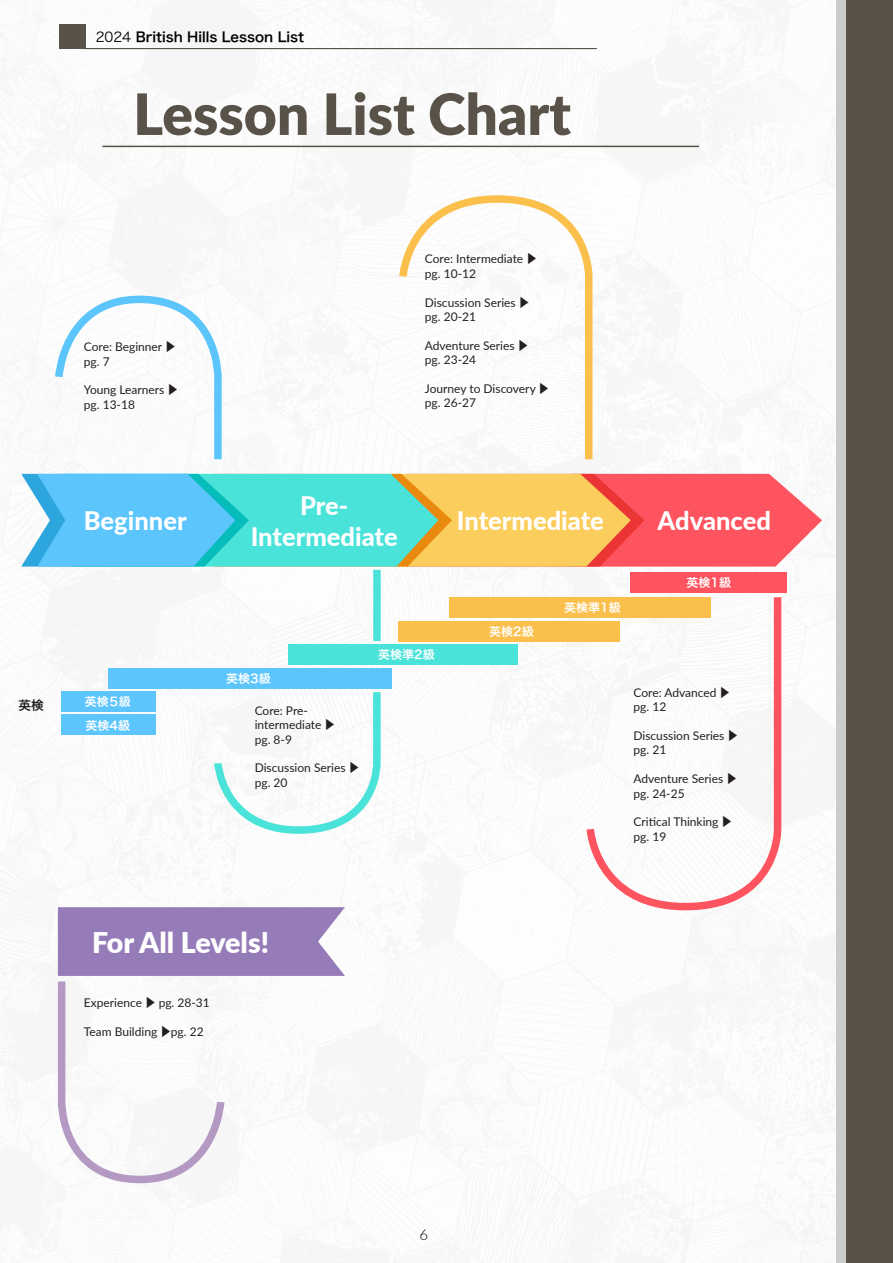
<style>
.page{position:relative;width:893px;height:1263px;background:#fff}
.page>*{position:absolute;margin:0;border:0;box-sizing:border-box;transform-origin:0 0}
.Section_Header{font:900 57px "Lato";color:#585248}
.Title_Header{font:900 28.5px "Lato";color:#fff}
.t1{font:800 25.5px "Lato";color:#fff}
.t2{font:300 15px "Lato";color:#000}
.t3{font:13.5px "Hira Kaku Pro N W6";color:#000}
.t4{font:12.75px "Hira Kaku Pro N W6";color:#231f20}
.Paragraph_Style_1{font:12px "Lato";color:#231f20}
.Japanese_Sub_Text_White_Bold{font:12px "Hira Kaku Pro N W6";color:#fff}
.s1{font-family:"Hira Kaku Pro N W3"}
</style>
<div class="page">
<hr style="left:85px;top:48px;width:512px;height:1px;background:#585248">
<div style="left:845px;top:0;width:48px;height:1263px;background:#585248"></div>
<div style="left:61px;top:25px;width:24px;height:24px;background:#585248"></div>
<div style="left:59px;top:25px;width:25px;height:24px;background:#585248"></div>
<hr style="left:102px;top:146px;width:597px;height:1px;background:#585248">
<svg style="left:21px;top:474px;width:801px;height:93px;background:#a9b3a4"></svg>
<svg style="left:55px;top:295px;width:167px;height:165px"></svg>
<svg style="left:399px;top:195px;width:194px;height:265px"></svg>
<svg style="left:583px;top:590px;width:203px;height:321px"></svg>
<svg style="left:210px;top:688px;width:175px;height:146px"></svg>
<div style="left:373px;top:570px;width:8px;height:71px;background:#4ae3d9"></div>
<svg style="left:57px;top:907px;width:288px;height:277px"></svg>
<div style="left:836px;top:0;width:10px;height:1263px;background:#cbcbca"></div>
<div style="left:61px;top:691px;width:94px;height:21px;background:#5bc5fc"></div>
<div style="left:61px;top:715px;width:94px;height:20px;background:#5bc5fc"></div>
<div style="left:109px;top:668px;width:283px;height:20px;background:#5bc5fc"></div>
<div style="left:288px;top:644px;width:229px;height:21px;background:#4ae3d9"></div>
<div style="left:398px;top:621px;width:222px;height:20px;background:#fbc04c"></div>
<div style="left:449px;top:597px;width:261px;height:21px;background:#fbc04c"></div>
<div style="left:631px;top:572px;width:156px;height:20px;background:#fe545f"></div>
<p class="t3" style="left:96px;top:25px;width:210px"><span class="s1">2024</span> British Hills Lesson List</p>
<p class="Section_Header" style="left:133px;top:71px;width:439px">Lesson List Chart</p>
<p class="Paragraph_Style_1" style="left:84px;top:338px;width:86px">Core: Beginner <span class="s1">▶︎</span></p>
<p class="Paragraph_Style_1" style="left:84px;top:353px;width:27px">pg. 7</p>
<p class="Paragraph_Style_1" style="left:84px;top:381px;width:88px">Young Learners <span class="s1">▶︎</span></p>
<p class="Paragraph_Style_1" style="left:84px;top:396px;width:53px">pg. 13-18</p>
<p class="t1" style="left:84px;top:502px;width:104px">Beginner</p>
<p class="t4" style="left:19px;top:693px;width:27px">英検</p>
<p class="Japanese_Sub_Text_White_Bold" style="left:85px;top:691px;width:48px">英検５級</p>
<p class="Japanese_Sub_Text_White_Bold" style="left:86px;top:714px;width:46px">英検4級</p>
<p class="Paragraph_Style_1" style="left:425px;top:250px;width:106px">Core: Intermediate <span class="s1">▶︎</span></p>
<p class="Paragraph_Style_1" style="left:425px;top:265px;width:53px">pg. 10-12</p>
<p class="Paragraph_Style_1" style="left:425px;top:294px;width:99px">Discussion Series <span class="s1">▶︎</span></p>
<p class="Paragraph_Style_1" style="left:425px;top:308px;width:53px">pg. 20-21</p>
<p class="Paragraph_Style_1" style="left:425px;top:337px;width:98px">Adventure Series <span class="s1">▶︎</span></p>
<p class="Paragraph_Style_1" style="left:425px;top:351px;width:53px">pg. 23-24</p>
<p class="Paragraph_Style_1" style="left:425px;top:380px;width:118px">Journey to Discovery <span class="s1">▶︎</span></p>
<p class="Paragraph_Style_1" style="left:425px;top:394px;width:53px">pg. 26-27</p>
<p class="t1" style="left:300px;top:487px;width:50px">Pre-</p>
<p class="t1" style="left:251px;top:517px;width:149px">Intermediate</p>
<p class="t1" style="left:457px;top:502px;width:149px">Intermediate</p>
<p class="t1" style="left:658px;top:502px;width:115px">Advanced</p>
<p class="Japanese_Sub_Text_White_Bold" style="left:489px;top:620px;width:46px">英検2級</p>
<p class="Japanese_Sub_Text_White_Bold" style="left:564px;top:597px;width:58px">英検準1級</p>
<p class="Japanese_Sub_Text_White_Bold" style="left:687px;top:572px;width:46px">英検1級</p>
<p class="Japanese_Sub_Text_White_Bold" style="left:226px;top:668px;width:46px">英検3級</p>
<p class="Paragraph_Style_1" style="left:255px;top:702px;width:55px">Core: Pre-</p>
<p class="Paragraph_Style_1" style="left:255px;top:716px;width:75px">intermediate <span class="s1">▶︎</span></p>
<p class="Paragraph_Style_1" style="left:255px;top:731px;width:39px">pg. 8-9</p>
<p class="Paragraph_Style_1" style="left:255px;top:759px;width:99px">Discussion Series <span class="s1">▶︎</span></p>
<p class="Paragraph_Style_1" style="left:255px;top:774px;width:34px">pg. 20</p>
<p class="Japanese_Sub_Text_White_Bold" style="left:378px;top:644px;width:58px">英検準2級</p>
<p class="Paragraph_Style_1" style="left:633px;top:684px;width:99px">Core: Advanced <span class="s1">▶</span></p>
<p class="Paragraph_Style_1" style="left:633px;top:698px;width:34px">pg. 12</p>
<p class="Paragraph_Style_1" style="left:633px;top:727px;width:107px">Discussion Series <span class="s1">▶</span></p>
<p class="Paragraph_Style_1" style="left:633px;top:741px;width:34px">pg. 21</p>
<p class="Paragraph_Style_1" style="left:633px;top:770px;width:106px">Adventure Series <span class="s1">▶</span></p>
<p class="Paragraph_Style_1" style="left:633px;top:785px;width:53px">pg. 24-25</p>
<p class="Paragraph_Style_1" style="left:633px;top:813px;width:101px">Critical Thinking <span class="s1">▶</span></p>
<p class="Paragraph_Style_1" style="left:633px;top:828px;width:34px">pg. 19</p>
<p class="Title_Header" style="left:92px;top:921px;width:179px">For All Levels!</p>
<p class="Paragraph_Style_1" style="left:84px;top:994px;width:127px">Experience <span class="s1">▶</span> pg. 28-31</p>
<p class="Paragraph_Style_1" style="left:84px;top:1023px;width:121px">Team Building <span class="s1">▶</span>pg. 22</p>
<p class="t2" style="left:419px;top:1224px;width:10px">6</p>
</div>
